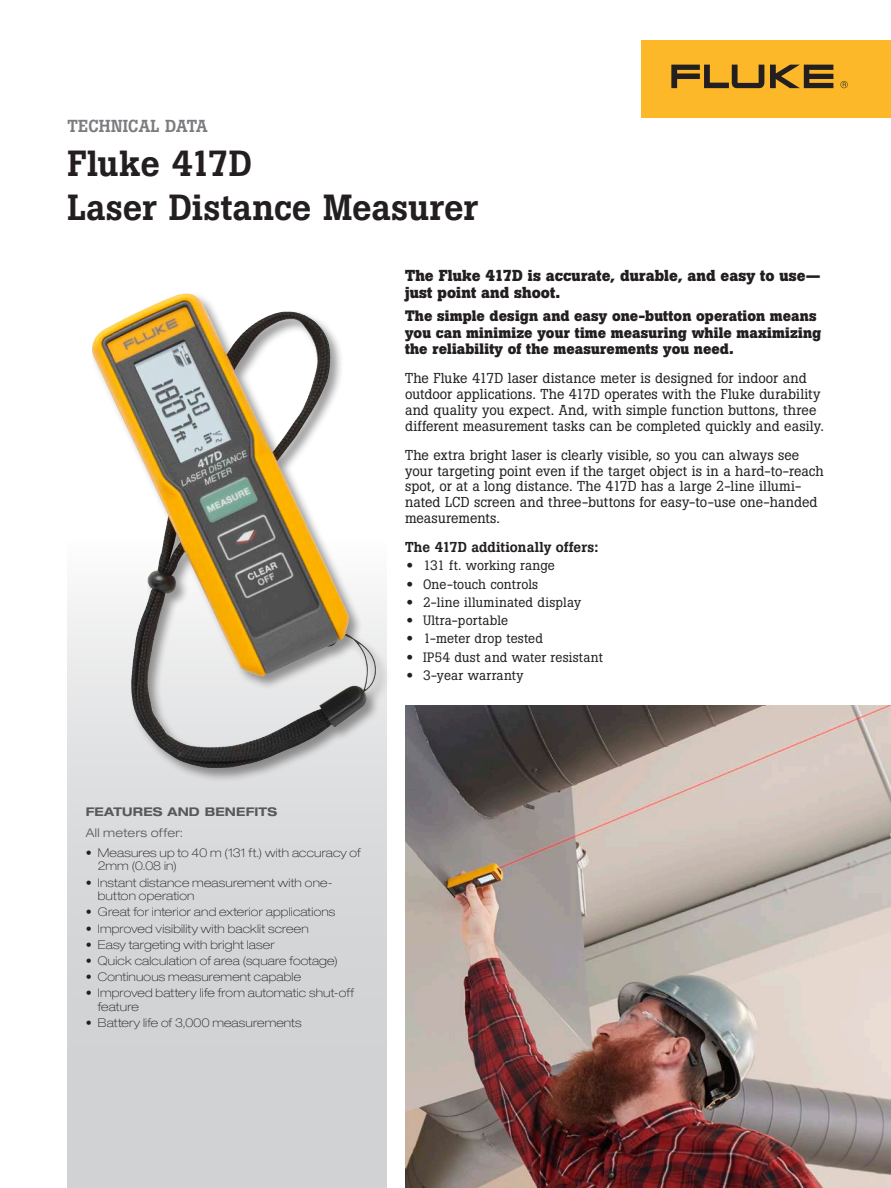
<style>
.page{position:relative;width:891px;height:1188px;background:#fff}
.page>*{position:absolute;margin:0;border:0;box-sizing:border-box;transform-origin:0 0}
.Headline{font:500 36px "Boton Pro";color:#231f20}
.Headline-2{font:500 36px "Boton Pro";letter-spacing:-.02em;color:#231f20}
.Document_title{font:500 17.25px "Boton Pro";color:#7a7c7f}
.Subhead_2{font:700 15.75px/17.2px "Boton Pro";letter-spacing:.005em;color:#231f20}
.Subhead_3{font:700 15px/16.5px "Boton Pro";letter-spacing:.01em;color:#231f20}
.Body{font:14.25px/15.8px "Boton Pro";letter-spacing:.005em;color:#231f20}
.body_before_bullet_t{font:500 14.25px "Boton Pro";color:#231f20}
.t1{font:13.5px "Boton Pro";letter-spacing:.01em;color:#231f20}
.Gradient_body{font:100 expanded 12px/13.5px "Helvetica Neue LT Pro";letter-spacing:.015em;color:#231f20}
.Gradient_subhead{font:700 expanded 12px "Helvetica Neue LT Pro";letter-spacing:.015em;color:#57585a}
.Gradient_subhead-2{font:300 expanded 12px "Helvetica Neue LT Pro";letter-spacing:.025em;color:#57585a}
.s1{font-family:"Helvetica Neue LT Pro";font-weight:700;font-stretch:expanded}
</style>
<div class="page">
<div style="left:68px;top:540px;width:319px;height:648px;background:#d1d2d4"></div>
<div style="left:91px;top:292px;width:299px;height:491px;background:#231f20;opacity:.45"></div>
<img style="left:91px;top:293px;width:287px;height:476px">
<div style="left:641px;top:40px;width:250px;height:78px;background:#fcb828"></div>
<svg style="left:671px;top:65px;width:162px;height:23px"></svg>
<svg style="left:840px;top:81px;width:8px;height:7px"></svg>
<img style="left:405px;top:705px;width:486px;height:483px">
<p class="Document_title" style="left:68px;top:115px;width:142px">TECHNICAL DATA</p>
<p class="Headline-2" style="left:68px;top:140px;width:186px">Fluke 417D</p>
<p class="Headline" style="left:68px;top:184px;width:413px">Laser Distance Measurer</p>
<p class="Subhead_2" style="left:405px;top:267px;width:417px">The Fluke 417D is accurate, durable, and easy to use— just point and shoot.</p>
<p class="Subhead_3" style="left:405px;top:308px;width:418px">The simple design and easy one-button operation means you can minimize your time measuring while maximizing the reliability of the measurements you need.</p>
<p class="Body" style="left:405px;top:371px;width:420px">The Fluke 417D laser distance meter is designed for indoor and outdoor applications. The 417D operates with the Fluke durability and quality you expect. And, with simple function buttons, three different measurement tasks can be completed quickly and easily.</p>
<p class="Body" style="left:405px;top:447px;width:420px">The extra bright laser is clearly visible, so you can always see your targeting point even if the target object is in a hard-to-reach spot, or at a long distance. The 417D has a large 2-line illumi&shy;nated LCD screen and three-buttons for easy-to-use one-handed measurements.</p>
<p class="body_before_bullet_t" style="left:405px;top:538px;width:195px">The 417D additionally offers:</p>
<p class="t1" style="left:407px;top:557px;width:150px"><span class="s1">•</span> 131 ft. working range</p>
<p class="t1" style="left:407px;top:575px;width:133px"><span class="s1">•</span> One-touch controls</p>
<p class="t1" style="left:407px;top:593px;width:176px"><span class="s1">•</span> 2-line illuminated display</p>
<p class="t1" style="left:407px;top:612px;width:103px"><span class="s1">•</span> Ultra-portable</p>
<p class="t1" style="left:407px;top:630px;width:138px"><span class="s1">•</span> 1-meter drop tested</p>
<p class="t1" style="left:407px;top:648px;width:198px"><span class="s1">•</span> IP54 dust and water resistant</p>
<p class="t1" style="left:407px;top:666px;width:119px"><span class="s1">•</span> 3-year warranty</p>
<p class="Gradient_subhead" style="left:86px;top:804px;width:193px">FEATURES AND BENEFITS</p>
<p class="Gradient_subhead-2" style="left:86px;top:825px;width:99px">All meters offer:</p>
<p class="Gradient_body" style="left:98px;top:846px;width:264px;text-indent:-12px">• Measures up to 40 m (131 ft.) with accuracy of<br>2mm (0.08 in)</p>
<p class="Gradient_body" style="left:98px;top:875px;width:236px;text-indent:-12px">• Instant distance measurement with one&shy;button operation</p>
<p class="Gradient_body" style="left:86px;top:905px;width:251px">• Great for interior and exterior applications</p>
<p class="Gradient_body" style="left:86px;top:921px;width:224px">• Improved visibility with backlit screen</p>
<p class="Gradient_body" style="left:86px;top:937px;width:190px">• Easy targeting with bright laser</p>
<p class="Gradient_body" style="left:86px;top:954px;width:253px">• Quick calculation of area (square footage)</p>
<p class="Gradient_body" style="left:86px;top:970px;width:217px">• Continuous measurement capable</p>
<p class="Gradient_body" style="left:98px;top:986px;width:258px;text-indent:-12px">• Improved battery life from automatic shut-off feature</p>
<p class="Gradient_body" style="left:86px;top:1016px;width:217px">• Battery life of 3,000 measurements</p>
</div>
